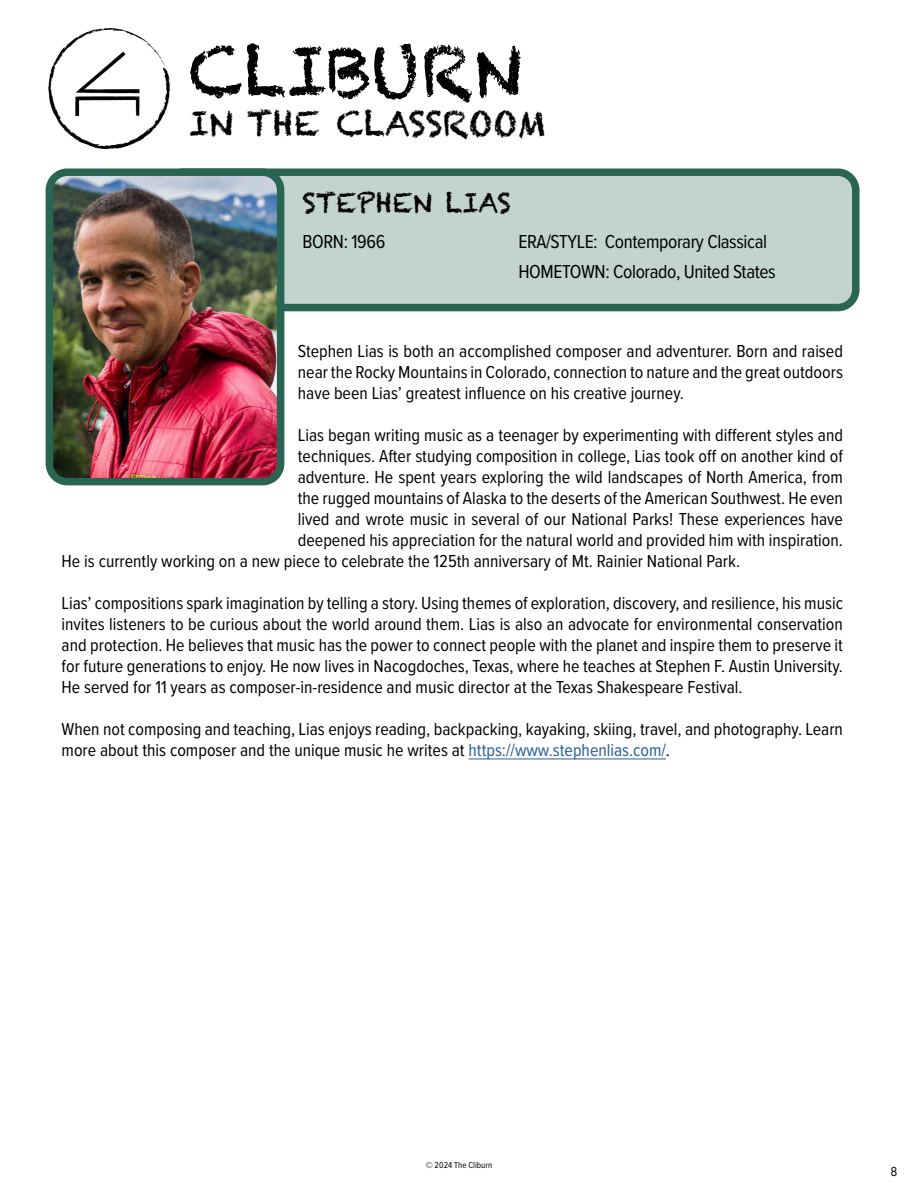
<style>
.page{position:relative;width:918px;height:1188px;background:#fff}
.page>*{position:absolute;margin:0;border:0;box-sizing:border-box;transform-origin:0 0}
.t1{font:67.8px "Chalkduster";color:#000}
.t2{font:33.9px "Chalkduster";color:#000}
.t3{font:27px "Chalkduster";color:#000}
.t4{font:19.5px/30px "Proxima Nova Cond";letter-spacing:-.02em;color:#000}
.t5{font:18px/21px "Proxima Nova Cond";color:#000;text-align:justify}
.t6{font:13.5px "Futura PT";color:#000}
.t7{font:9px "Proxima Nova Cond";color:#000}
.s1{color:#215e9e}
</style>
<div class="page">
<div style="left:165px;top:172px;width:691px;height:136px;background:#c3d4cf;border-radius:18px"></div>
<div style="left:161px;top:168px;width:699px;height:143px;border:8px solid #2a6553;border-radius:18px"></div>
<hr style="left:469px;top:758px;width:197px;height:1px;background:#215e9e">
<img style="left:55px;top:172px;width:226px;height:304px">
<div style="left:46px;top:168px;width:238px;height:317px;border:8px solid #2a6553;border-radius:18px"></div>
<img style="left:48px;top:28px;width:122px;height:122px">
<h1 class="t1" style="left:189px;top:31px;width:334px">CLIBURN</h1>
<h2 class="t2" style="left:189px;top:104px;width:359px">IN THE CLASSROOM</h2>
<h3 class="t3" style="left:302px;top:187px;width:210px">STEPHEN LIAS</h3>
<p class="t4" style="left:302px;top:226px;width:84px">BORN: 1966</p>
<p class="t4" style="left:518px;top:226px;width:259px">ERA/STYLE: Contemporary Classical<br>HOMETOWN: Colorado, United States</p>
<p class="t5" style="left:298px;top:340px;width:547px">Stephen Lias is both an accomplished composer and adventurer. Born and raised near the Rocky Mountains in Colorado, connection to nature and the great outdoors have been Lias’ greatest influence on his creative journey.</p>
<p class="t5" style="left:298px;top:424px;width:547px">Lias began writing music as a teenager by experimenting with different styles and</p>
<p class="t5" style="left:298px;top:445px;width:547px">techniques. After studying composition in college, Lias took off on another kind of</p>
<p class="t5" style="left:298px;top:466px;width:547px">adventure. He spent years exploring the wild landscapes of North America, from</p>
<p class="t5" style="left:298px;top:487px;width:547px">the rugged mountains of Alaska to the deserts of the American Southwest. He even</p>
<p class="t5" style="left:298px;top:508px;width:547px">lived and wrote music in several of our National Parks! These experiences have</p>
<p class="t5" style="left:298px;top:529px;width:547px">deepened his appreciation for the natural world and provided him with inspiration.</p>
<p class="t5" style="left:62px;top:550px;width:680px">He is currently working on a new piece to celebrate the 125th anniversary of Mt. Rainier National Park.</p>
<p class="t5" style="left:62px;top:592px;width:783px">Lias’ compositions spark imagination by telling a story. Using themes of exploration, discovery, and resilience, his music invites listeners to be curious about the world around them. Lias is also an advocate for environmental conservation and protection. He believes that music has the power to connect people with the planet and inspire them to preserve it for future generations to enjoy. He now lives in Nacogdoches, Texas, where he teaches at Stephen F. Austin University.<br>He served for 11 years as composer-in-residence and music director at the Texas Shakespeare Festival.</p>
<p class="t5" style="left:62px;top:718px;width:783px">When not composing and teaching, Lias enjoys reading, backpacking, kayaking, skiing, travel, and photography. Learn more about this composer and the unique music he writes at <span class="s1">https://www.stephenlias.com/</span>.</p>
<p class="t7" style="left:426px;top:1158px;width:68px">© 2024 The Cliburn</p>
<p class="t6" style="left:890px;top:1164px;width:9px">8</p>
</div>
